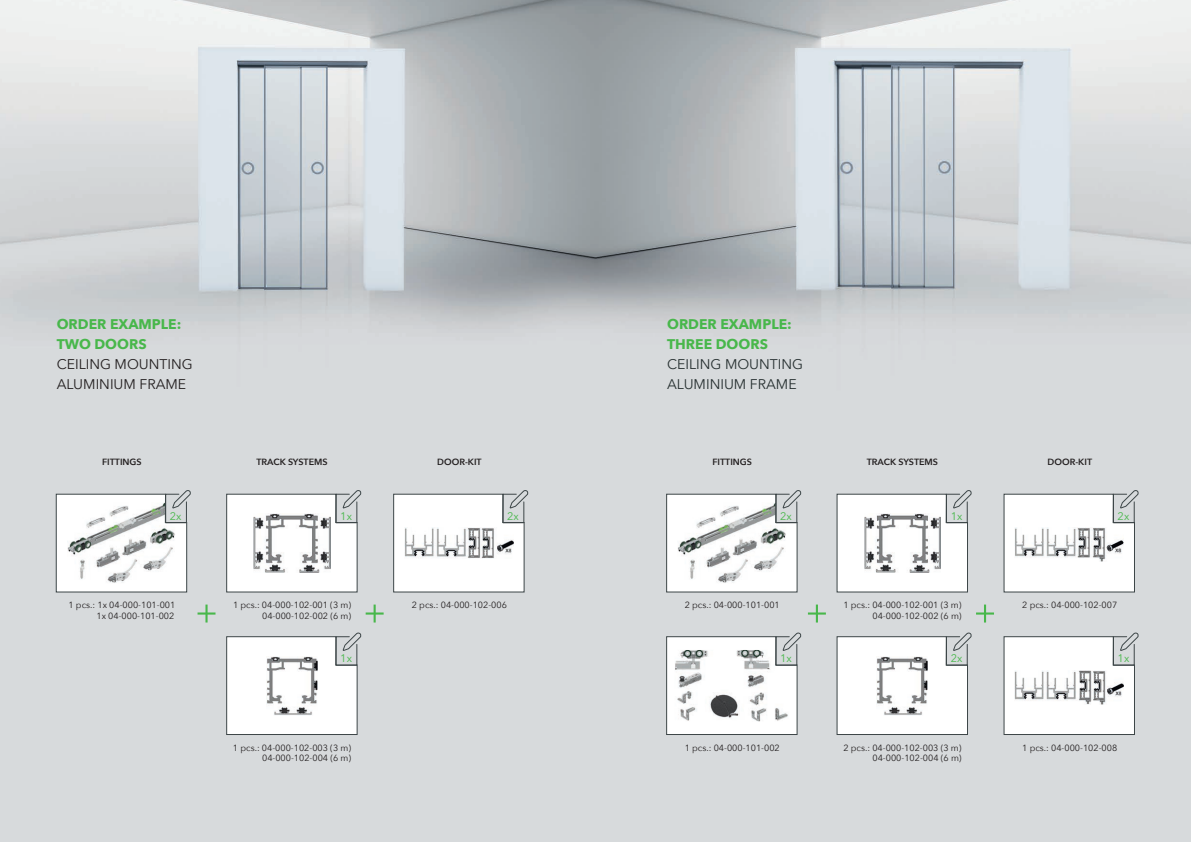
<style>
.page{position:relative;width:1191px;height:842px;background:#fff}
.page>*{position:absolute;margin:0;border:0;box-sizing:border-box;transform-origin:0 0}
.t1{font:700 14px/20px "Avenir Next";color:#48b74b}
.t2{font:14px/20px "Avenir Next";color:#231f20}
.t3{font:14px/20px "Avenir Next";color:#273031}
.t4{font:11px "Avenir Next";color:#48b74b}
.t5{font:9px/10.8px "Avenir Next";color:#231f20;text-align:right}
.t6{font:600 9px "Avenir Next";color:#231f20}
</style>
<div class="page">
<img style="left:0;top:0;width:1191px;height:842px">
<svg style="left:197px;top:604px;width:18px;height:18px"></svg>
<svg style="left:808px;top:604px;width:18px;height:18px"></svg>
<svg style="left:366px;top:604px;width:17px;height:18px"></svg>
<svg style="left:976px;top:604px;width:18px;height:18px"></svg>
<svg style="left:1003px;top:632px;width:135px;height:103px"></svg>
<svg style="left:666px;top:632px;width:135px;height:103px"></svg>
<svg style="left:226px;top:632px;width:135px;height:103px"></svg>
<svg style="left:836px;top:632px;width:135px;height:103px"></svg>
<svg style="left:393px;top:490px;width:135px;height:102px"></svg>
<svg style="left:1003px;top:490px;width:135px;height:102px"></svg>
<svg style="left:56px;top:490px;width:134px;height:102px"></svg>
<svg style="left:666px;top:490px;width:135px;height:102px"></svg>
<svg style="left:226px;top:490px;width:135px;height:102px"></svg>
<svg style="left:836px;top:490px;width:135px;height:102px"></svg>
<h1 class="t1" style="left:57px;top:314px;width:126px">ORDER EXAMPLE:<br>TWO DOORS</h1>
<h1 class="t2" style="left:57px;top:353px;width:138px">CEILING MOUNTING<br>ALUMINIUM FRAME</h1>
<h1 class="t1" style="left:667px;top:314px;width:126px">ORDER EXAMPLE:<br>THREE DOORS</h1>
<h1 class="t3" style="left:667px;top:353px;width:138px">CEILING MOUNTING<br>ALUMINIUM FRAME</h1>
<p class="t6" style="left:102px;top:455px;width:41px">FITTINGS</p>
<p class="t6" style="left:256px;top:455px;width:73px">TRACK SYSTEMS</p>
<p class="t6" style="left:437px;top:455px;width:46px">DOOR-KIT</p>
<p class="t6" style="left:712px;top:455px;width:41px">FITTINGS</p>
<p class="t6" style="left:866px;top:455px;width:73px">TRACK SYSTEMS</p>
<p class="t6" style="left:1047px;top:455px;width:46px">DOOR-KIT</p>
<p class="t4" style="left:170px;top:507px;width:13px">2x</p>
<p class="t4" style="left:340px;top:507px;width:13px">1x</p>
<p class="t4" style="left:507px;top:507px;width:13px">2x</p>
<p class="t4" style="left:780px;top:507px;width:13px">2x</p>
<p class="t4" style="left:950px;top:507px;width:13px">1x</p>
<p class="t4" style="left:1117px;top:507px;width:13px">2x</p>
<p class="t5" style="left:233px;top:599px;width:120px">1 pcs.: 04-000-102-001 (3 m)<br>04-000-102-002 (6 m)</p>
<p class="t5" style="left:843px;top:599px;width:120px">1 pcs.: 04-000-102-001 (3 m)<br>04-000-102-002 (6 m)</p>
<p class="t5" style="left:68px;top:599px;width:108px">1 pcs.: 1x 04-000-101-001<br>1x 04-000-101-002</p>
<p class="t5" style="left:685px;top:599px;width:97px">2 pcs.: 04-000-101-001</p>
<p class="t5" style="left:412px;top:599px;width:97px">2 pcs.: 04-000-102-006</p>
<p class="t5" style="left:1022px;top:599px;width:97px">2 pcs.: 04-000-102-007</p>
<p class="t4" style="left:340px;top:649px;width:13px">1x</p>
<p class="t4" style="left:780px;top:649px;width:13px">1x</p>
<p class="t4" style="left:950px;top:649px;width:13px">2x</p>
<p class="t4" style="left:1117px;top:649px;width:13px">1x</p>
<p class="t5" style="left:233px;top:742px;width:120px">1 pcs.: 04-000-102-003 (3 m)<br>04-000-102-004 (6 m)</p>
<p class="t5" style="left:843px;top:742px;width:120px">2 pcs.: 04-000-102-003 (3 m)<br>04-000-102-004 (6 m)</p>
<p class="t5" style="left:685px;top:742px;width:97px">1 pcs.: 04-000-101-002</p>
<p class="t5" style="left:1022px;top:742px;width:97px">1 pcs.: 04-000-102-008</p>
</div>
